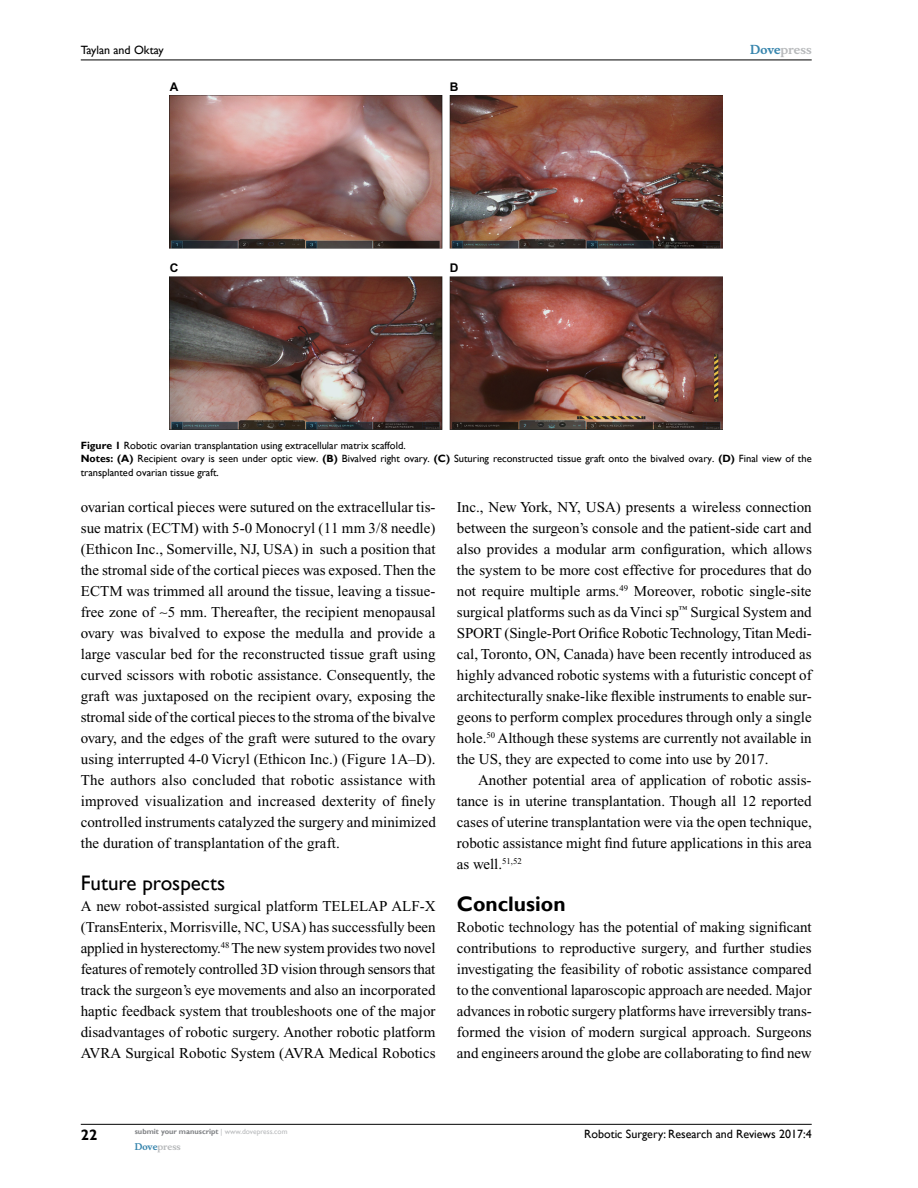
<style>
.page{position:relative;width:918px;height:1188px;background:#fff}
.page>*{position:absolute;margin:0;border:0;box-sizing:border-box;transform-origin:0 0}
.t1{font:21px "Gill Sans";color:#000}
.t2{font:700 21px "Gill Sans";color:#000}
.t3{font:15px/21px "Times New Roman";color:#000;text-align:justify}
.t4{font:700 15px "Gill Sans";color:#000}
.t5{font:12px "Gill Sans";color:#000}
.t6{font:700 12px "Musee";color:#b8babc}
.t7{font:700 12px "Arial";color:#000}
.t8{font:10.5px/13.5px "Gill Sans";color:#000}
.t9{font:700 9px "Musee";color:#b8babc}
.t10{font:700 7.5px "Gill Sans";color:#808285}
.s1{color:#3785ad}
.s2{font-weight:700}
.s3{font-weight:400;color:#b8babc}
</style>
<div class="page">
<hr style="left:81px;top:1124px;width:731px;height:1px;background:#000">
<hr style="left:81px;top:60px;width:731px;height:1px;background:#000">
<img style="left:170px;top:96px;width:553px;height:334px">
<p class="t5" style="left:81px;top:43px;width:84px">Taylan and Oktay</p>
<p class="t7" style="left:170px;top:78px;width:10px">A</p>
<p class="t7" style="left:450px;top:78px;width:10px">B</p>
<p class="t7" style="left:170px;top:259px;width:10px">C</p>
<p class="t7" style="left:450px;top:259px;width:10px">D</p>
<p class="t6" style="left:750px;top:43px;width:63px"><span class="s1">Dove</span>press</p>
<p class="t8" style="left:81px;top:439px;width:732px"><span class="s2">Figure 1</span> Robotic ovarian transplantation using extracellular matrix scaffold.<br><span class="s2">Notes: (A)</span> Recipient ovary is seen under optic view. <span class="s2">(B)</span> Bivalved right ovary. <span class="s2">(C)</span> Suturing reconstructed tissue graft onto the bivalved ovary. <span class="s2">(D)</span> Final view of the transplanted ovarian tissue graft.</p>
<p class="t3" style="left:81px;top:497px;width:357px">ovarian cortical pieces were sutured on the extracellular tis&shy;sue matrix (ECTM) with 5-0 Monocryl (11 mm 3/8 needle) (Ethicon Inc., Somerville, NJ, USA) in such a position that the stromal side of the cortical pieces was exposed. Then the ECTM was trimmed all around the tissue, leaving a tissue&shy;free zone of 5 mm. Thereafter, the recipient menopausal ovary was bivalved to expose the medulla and provide a large vascular bed for the reconstructed tissue graft using curved scissors with robotic assistance. Consequently, the graft was juxtaposed on the recipient ovary, exposing the stromal side of the cortical pieces to the stroma of the bivalve ovary, and the edges of the graft were sutured to the ovary using interrupted 4-0 Vicryl (Ethicon Inc.) (Figure 1A–D).<br>The authors also concluded that robotic assistance with improved visualization and increased dexterity of finely controlled instruments catalyzed the surgery and minimized the duration of transplantation of the graft.</p>
<h1 class="t1" style="left:81px;top:871px;width:146px">Future prospects</h1>
<p class="t3" style="left:81px;top:896px;width:357px">A new robot-assisted surgical platform TELELAP ALF-X (TransEnterix, Morrisville, NC, USA) has successfully been applied in hysterectomy.<sup>48</sup> The new system provides two novel features of remotely controlled 3D vision through sensors that track the surgeon’s eye movements and also an incorporated haptic feedback system that troubleshoots one of the major disadvantages of robotic surgery. Another robotic platform AVRA Surgical Robotic System (AVRA Medical Robotics</p>
<p class="t3" style="left:457px;top:497px;width:357px">Inc., New York, NY, USA) presents a wireless connection between the surgeon’s console and the patient-side cart and also provides a modular arm configuration, which allows the system to be more cost effective for procedures that do not require multiple arms.<sup>49</sup> Moreover, robotic single-site surgical platforms such as da Vinci sp<sup>™</sup> Surgical System and SPORT (Single-Port Orifice Robotic Technology, Titan Medi&shy;cal, Toronto, ON, Canada) have been recently introduced as highly advanced robotic systems with a futuristic concept of architecturally snake-like flexible instruments to enable sur&shy;geons to perform complex procedures through only a single hole.<sup>50</sup> Although these systems are currently not available in the US, they are expected to come into use by 2017.</p>
<p class="t3" style="left:457px;top:770px;width:356px;text-indent:21px">Another potential area of application of robotic assis&shy;tance is in uterine transplantation. Though all 12 reported cases of uterine transplantation were via the open technique, robotic assistance might find future applications in this area as well.<sup>51,52</sup></p>
<h1 class="t2" style="left:457px;top:891px;width:110px">Conclusion</h1>
<p class="t3" style="left:457px;top:917px;width:356px">Robotic technology has the potential of making significant contributions to reproductive surgery, and further studies investigating the feasibility of robotic assistance compared to the conventional laparoscopic approach are needed. Major advances in robotic surgery platforms have irreversibly trans&shy;formed the vision of modern surgical approach. Surgeons and engineers around the globe are collaborating to find new</p>
<p class="t4" style="left:81px;top:1126px;width:18px">22</p>
<p class="t10" style="left:135px;top:1127px;width:154px">submit your manuscript <span class="s3">| www.dovepress.com</span></p>
<p class="t9" style="left:135px;top:1141px;width:48px"><span class="s1">Dove</span>press</p>
<p class="t5" style="left:584px;top:1127px;width:229px">Robotic Surgery: Research and Reviews 2017:4</p>
</div>
